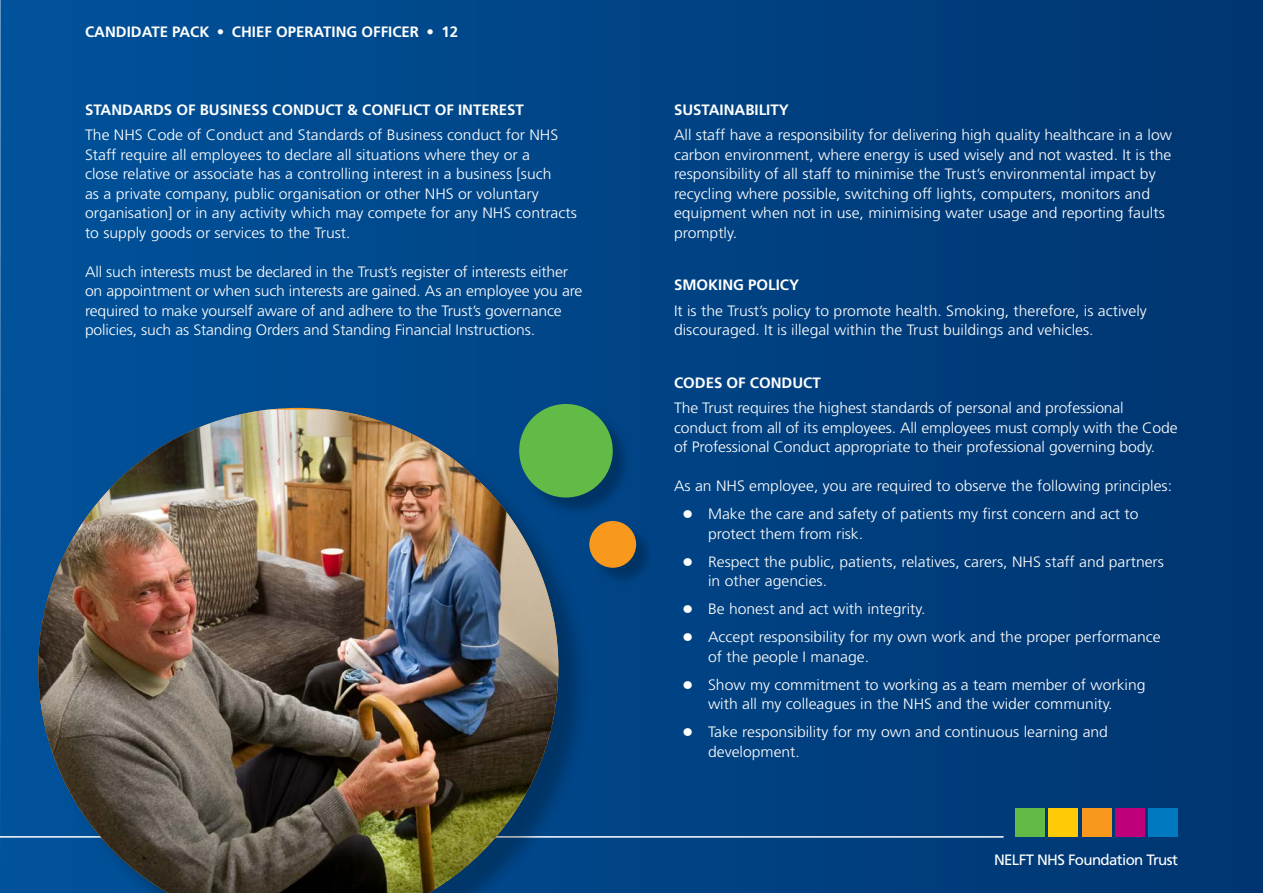
<style>
.page{position:relative;width:1263px;height:893px;background:#fff}
.page>*{position:absolute;margin:0;border:0;box-sizing:border-box;transform-origin:0 0}
.t1{font:300 15px/19.5px "Frutiger LT Std";color:#fff;scale:1.05 1}
.t2{font:700 15px "Frutiger LT Std";color:#fff}
.t3{font:15px "Frutiger LT Std";letter-spacing:-.04em;color:#fff}
</style>
<div class="page">
<div style="left:0;top:0;width:1263px;height:893px;background:linear-gradient(to right,#00529b,#003570)"></div>
<div style="left:1015px;top:808px;width:30px;height:29px;background:#62bb46"></div>
<div style="left:1049px;top:808px;width:29px;height:29px;background:#ffcb05"></div>
<div style="left:1082px;top:808px;width:29px;height:29px;background:#f8991d"></div>
<div style="left:1115px;top:808px;width:30px;height:29px;background:#be007a"></div>
<div style="left:1148px;top:808px;width:30px;height:29px;background:#0079c1"></div>
<hr style="left:0;top:836px;width:1003px;height:2px;background:#fff">
<div style="left:42px;top:412px;width:548px;height:481px;background:#000;opacity:.25"></div>
<img style="left:38px;top:409px;width:520px;height:484px">
<div style="left:521px;top:406px;width:110px;height:110px;background:#000;opacity:.25"></div>
<div style="left:519px;top:404px;width:94px;height:93px;background:#62bb46;border-radius:50%"></div>
<div style="left:592px;top:524px;width:63px;height:62px;background:#000;opacity:.25"></div>
<div style="left:589px;top:521px;width:47px;height:47px;background:#f8991d;border-radius:50%"></div>
<p class="t2" style="left:85px;top:23px;width:375px">CANDIDATE PACK • CHIEF OPERATING OFFICER • 12</p>
<p class="t2" style="left:85px;top:100px;width:440px">STANDARDS OF BUSINESS CONDUCT &amp; CONFLICT OF INTEREST</p>
<p class="t1" style="left:85px;top:125px;width:470px">The NHS Code of Conduct and Standards of Business conduct for NHS Staff require all employees to declare all situations where they or a<br>close relative or associate has a controlling interest in a business [such<br>as a private company, public organisation or other NHS or voluntary organisation] or in any activity which may compete for any NHS contracts to supply goods or services to the Trust.</p>
<p class="t1" style="left:85px;top:262px;width:475px">All such interests must be declared in the Trust’s register of interests either on appointment or when such interests are gained. As an employee you are required to make yourself aware of and adhere to the Trust’s governance policies, such as Standing Orders and Standing Financial Instructions.</p>
<p class="t2" style="left:674px;top:100px;width:116px">SUSTAINABILITY</p>
<p class="t1" style="left:674px;top:125px;width:476px">All staff have a responsibility for delivering high quality healthcare in a low carbon environment, where energy is used wisely and not wasted. It is the responsibility of all staff to minimise the Trust’s environmental impact by recycling where possible, switching off lights, computers, monitors and equipment when not in use, minimising water usage and reporting faults promptly.</p>
<p class="t2" style="left:674px;top:276px;width:127px">SMOKING POLICY</p>
<p class="t1" style="left:674px;top:301px;width:452px">It is the Trust’s policy to promote health. Smoking, therefore, is actively discouraged. It is illegal within the Trust buildings and vehicles.</p>
<p class="t2" style="left:674px;top:373px;width:148px">CODES OF CONDUCT</p>
<p class="t1" style="left:674px;top:398px;width:481px">The Trust requires the highest standards of personal and professional conduct from all of its employees. All employees must comply with the Code of Professional Conduct appropriate to their professional governing body.</p>
<p class="t1" style="left:674px;top:476px;width:476px">As an NHS employee, you are required to observe the following principles:</p>
<p class="t1" style="left:708px;top:504px;width:412px;text-indent:-26px">● Make the care and safety of patients my first concern and act to protect them from risk.</p>
<p class="t1" style="left:708px;top:552px;width:436px;text-indent:-26px">● Respect the public, patients, relatives, carers, NHS staff and partners in other agencies.</p>
<p class="t1" style="left:682px;top:599px;width:233px">● Be honest and act with integrity.</p>
<p class="t1" style="left:708px;top:627px;width:433px;text-indent:-26px">● Accept responsibility for my own work and the proper performance of the people I manage.</p>
<p class="t1" style="left:682px;top:675px;width:443px;text-align:center">● Show my commitment to working as a team member of working with all my colleagues in the NHS and the wider community.</p>
<p class="t1" style="left:708px;top:722px;width:382px;text-indent:-26px">● Take responsibility for my own and continuous learning and development.</p>
<p class="t3" style="left:994px;top:851px;width:185px">NELFT NHS Foundation Trust</p>
</div>
